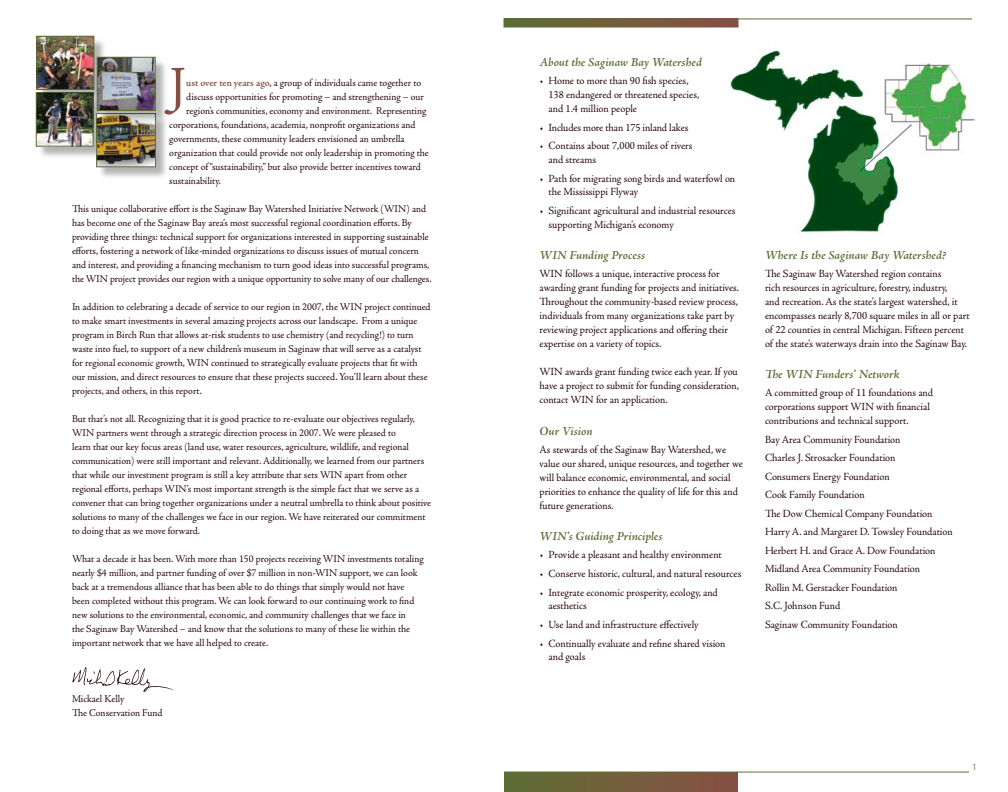
<style>
.page{position:relative;width:1008px;height:792px;background:#fff}
.page>*{position:absolute;margin:0;border:0;box-sizing:border-box;transform-origin:0 0}
.t1{font:53.3px "Adobe Jenson Pro";color:#854f44}
.t2{font:italic 600 12.5px "Adobe Jenson Pro";letter-spacing:-.005em;color:#5c6d34}
.t3{font:11px/14px "Adobe Jenson Pro";letter-spacing:-.005em;color:#28090d;scale:.95 1}
.t4{font:10.5px/14px "Adobe Jenson Pro";letter-spacing:-.005em;color:#28090d;scale:.95 1}
.t5{font:300 9px "Frutiger";color:#5c6d34;scale:.95 1}
.s1{font-weight:600;color:#854f44}
</style>
<div class="page">
<img style="left:730px;top:50px;width:245px;height:184px">
<img style="left:72px;top:667px;width:102px;height:25px">
<div style="left:504px;top:773px;width:234px;height:19px;background:linear-gradient(to right,#5d6e33,#884f45)"></div>
<hr style="left:504px;top:18px;width:468px;height:1px;background:#5c6d34">
<svg style="left:506px;top:20px;width:230px;height:6px"></svg>
<div style="left:37px;top:93px;width:69px;height:66px;background:#000;opacity:.3"></div>
<img style="left:38px;top:103px;width:53px;height:41px">
<div style="left:36px;top:92px;width:57px;height:54px;border:1px solid #5c6d34"></div>
<div style="left:38px;top:37px;width:69px;height:66px;background:#000;opacity:.3"></div>
<img style="left:39px;top:38px;width:53px;height:50px">
<div style="left:37px;top:36px;width:57px;height:54px;border:1px solid #5c6d34"></div>
<div style="left:97px;top:114px;width:72px;height:67px;background:#000;opacity:.3"></div>
<img style="left:98px;top:124px;width:56px;height:41px">
<div style="left:96px;top:113px;width:60px;height:54px;border:1px solid #5c6d34"></div>
<div style="left:98px;top:58px;width:71px;height:66px;background:#000;opacity:.3"></div>
<img style="left:99px;top:59px;width:54px;height:50px">
<div style="left:97px;top:57px;width:58px;height:54px;border:1px solid #5c6d34"></div>
<hr style="left:504px;top:772px;width:465px;height:1px;background:#5c6d34">
<h1 class="t1" style="left:169px;top:56px;width:19px">J</h1>
<p class="t4" style="left:186px;top:75px;width:249px"><span class="s1">ust over ten years ago</span>, a group of individuals came together to</p>
<p class="t4" style="left:186px;top:89px;width:252px">discuss opportunities for promoting – and strengthening – our</p>
<p class="t4" style="left:186px;top:103px;width:254px">region’s communities, economy and environment. Representing</p>
<p class="t4" style="left:169px;top:117px;width:261px">corporations, foundations, academia, nonprofit organizations and</p>
<p class="t4" style="left:169px;top:131px;width:249px">governments, these community leaders envisioned an umbrella</p>
<p class="t4" style="left:169px;top:145px;width:275px">organization that could provide not only leadership in promoting the</p>
<p class="t4" style="left:169px;top:159px;width:266px">concept of “sustainability,” but also provide better incentives toward</p>
<p class="t4" style="left:169px;top:173px;width:56px">sustainability.</p>
<p class="t4" style="left:72px;top:201px;width:380px">This unique collaborative effort is the Saginaw Bay Watershed Initiative Network (WIN) and has become one of the Saginaw Bay area’s most successful regional coordination efforts. By providing three things: technical support for organizations interested in supporting sustainable efforts, fostering a network of like-minded organizations to discuss issues of mutual concern and interest, and providing a financing mechanism to turn good ideas into successful programs, the WIN project provides our region with a unique opportunity to solve many of our challenges.</p>
<p class="t4" style="left:72px;top:299px;width:379px">In addition to celebrating a decade of service to our region in 2007, the WIN project continued to make smart investments in several amazing projects across our landscape. From a unique program in Birch Run that allows at-risk students to use chemistry (and recycling!) to turn waste into fuel, to support of a new children’s museum in Saginaw that will serve as a catalyst for regional economic growth, WIN continued to strategically evaluate projects that fit with our mission, and direct resources to ensure that these projects succeed. You’ll learn about these projects, and others, in this report.</p>
<p class="t4" style="left:72px;top:411px;width:380px">But that’s not all. Recognizing that it is good practice to re-evaluate our objectives regularly, WIN partners went through a strategic direction process in 2007. We were pleased to<br>learn that our key focus areas (land use, water resources, agriculture, wildlife, and regional communication) were still important and relevant. Additionally, we learned from our partners that while our investment program is still a key attribute that sets WIN apart from other regional efforts, perhaps WIN’s most important strength is the simple fact that we serve as a convener that can bring together organizations under a neutral umbrella to think about positive solutions to many of the challenges we face in our region. We have reiterated our commitment to doing that as we move forward.</p>
<p class="t4" style="left:72px;top:551px;width:372px">What a decade it has been. With more than 150 projects receiving WIN investments totaling nearly $4 million, and partner funding of over $7 million in non-WIN support, we can look back at a tremendous alliance that has been able to do things that simply would not have been completed without this program. We can look forward to our continuing work to find new solutions to the environmental, economic, and community challenges that we face in<br>the Saginaw Bay Watershed – and know that the solutions to many of these lie within the important network that we have all helped to create.</p>
<p class="t4" style="left:72px;top:691px;width:97px">Mickael Kelly<br>The Conservation Fund</p>
<p class="t2" style="left:540px;top:55px;width:164px">About the Saginaw Bay Watershed</p>
<p class="t3" style="left:549px;top:74px;width:160px;text-indent:-9px">• Home to more than 90 fish species,<br>138 endangered or threatened species, and 1.4 million people</p>
<p class="t3" style="left:540px;top:120px;width:158px">• Includes more than 175 inland lakes</p>
<p class="t3" style="left:549px;top:139px;width:153px;text-indent:-9px">• Contains about 7,000 miles of rivers and streams</p>
<p class="t3" style="left:549px;top:171px;width:198px;text-indent:-9px">• Path for migrating song birds and waterfowl on the Mississippi Flyway</p>
<p class="t3" style="left:549px;top:204px;width:198px;text-indent:-9px">• Significant agricultural and industrial resources supporting Michigan’s economy</p>
<p class="t2" style="left:540px;top:249px;width:107px">WIN Funding Process</p>
<p class="t3" style="left:540px;top:267px;width:212px">WIN follows a unique, interactive process for awarding grant funding for projects and initiatives.<br>Throughout the community-based review process, individuals from many organizations take part by reviewing project applications and offering their expertise on a variety of topics.</p>
<p class="t3" style="left:540px;top:365px;width:212px;text-align:justify">WIN awards grant funding twice each year. If you have a project to submit for funding consideration, contact WIN for an application.</p>
<p class="t2" style="left:540px;top:424px;width:55px">Our Vision</p>
<p class="t3" style="left:540px;top:443px;width:216px">As stewards of the Saginaw Bay Watershed, we value our shared, unique resources, and together we will balance economic, environmental, and social priorities to enhance the quality of life for this and future generations.</p>
<p class="t2" style="left:540px;top:530px;width:125px">WIN’s Guiding Principles</p>
<p class="t3" style="left:540px;top:548px;width:193px">• Provide a pleasant and healthy environment</p>
<p class="t3" style="left:540px;top:567px;width:214px">• Conserve historic, cultural, and natural resources</p>
<p class="t3" style="left:549px;top:585px;width:180px;text-indent:-9px">• Integrate economic prosperity, ecology, and aesthetics</p>
<p class="t3" style="left:540px;top:618px;width:169px">• Use land and infrastructure effectively</p>
<p class="t3" style="left:549px;top:636px;width:188px;text-indent:-9px">• Continually evaluate and refine shared vision and goals</p>
<p class="t2" style="left:765px;top:248px;width:183px">Where Is the Saginaw Bay Watershed?</p>
<p class="t3" style="left:765px;top:267px;width:217px">The Saginaw Bay Watershed region contains<br>rich resources in agriculture, forestry, industry,<br>and recreation. As the state’s largest watershed, it encompasses nearly 8,700 square miles in all or part of 22 counties in central Michigan. Fifteen percent of the state’s waterways drain into the Saginaw Bay.</p>
<p class="t2" style="left:765px;top:367px;width:136px">The WIN Funders’ Network</p>
<p class="t3" style="left:765px;top:386px;width:179px">A committed group of 11 foundations and corporations support WIN with financial contributions and technical support.</p>
<p class="t3" style="left:765px;top:430px;width:199px;line-height:18.5px">Bay Area Community Foundation<br>Charles J. Strosacker Foundation<br>Consumers Energy Foundation<br>Cook Family Foundation<br>The Dow Chemical Company Foundation<br>Harry A. and Margaret D. Towsley Foundation<br>Herbert H. and Grace A. Dow Foundation<br>Midland Area Community Foundation<br>Rollin M. Gerstacker Foundation<br>S.C. Johnson Fund<br>Saginaw Community Foundation</p>
<p class="t5" style="left:972px;top:762px;width:7px">1</p>
</div>
